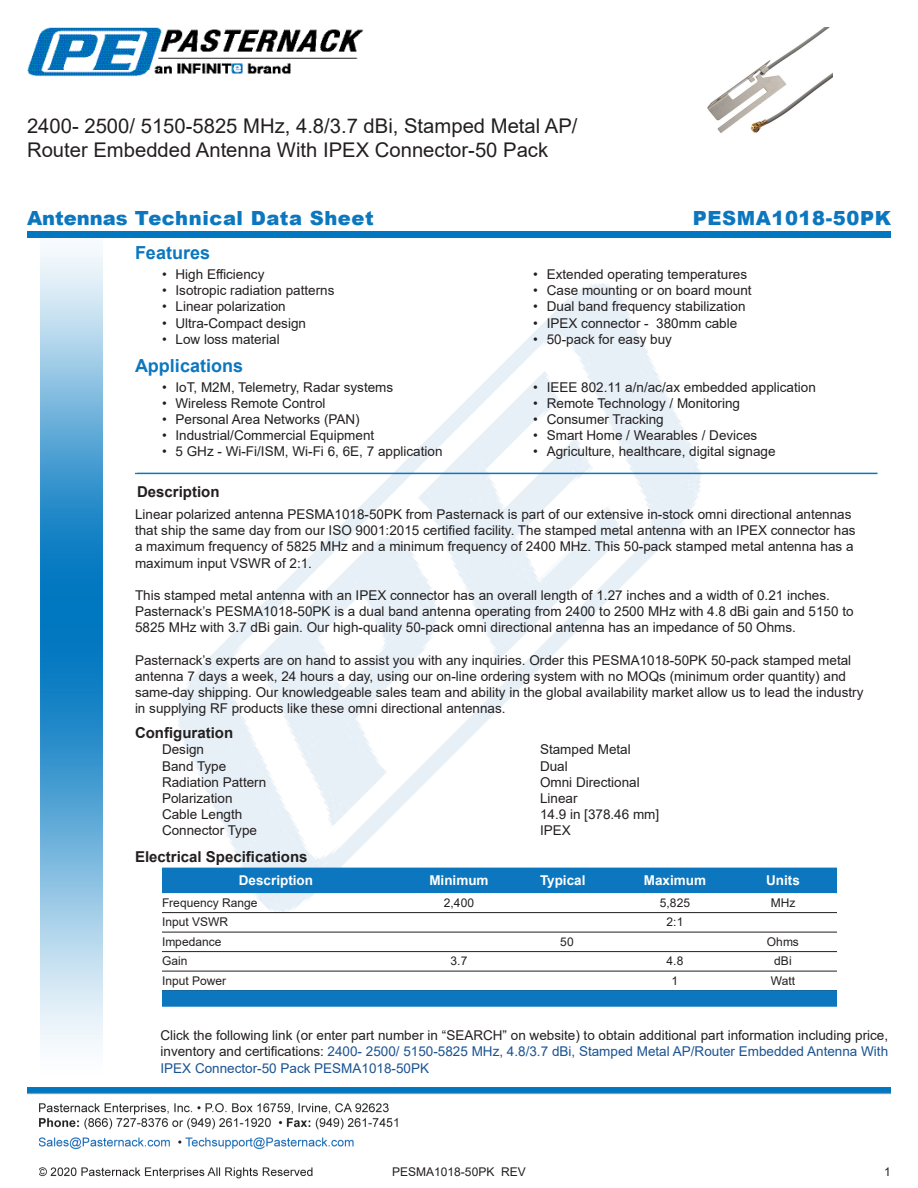
<style>
.page{position:relative;width:918px;height:1188px;background:#fff}
.page>*{position:absolute;margin:0;border:0;box-sizing:border-box;transform-origin:0 0}
.Web_Description_Para{font:20.25px/24.3px "Arial";color:#231f20}
.t1{font:900 19.5px "Arial";letter-spacing:.03em;color:#0c77be}
.Head1{font:700 18px "Arial";color:#0c77be}
.Head1-2{font:700 15px "Arial";color:#231f20}
.MarketingDescription{font:13.5px/16.2px "Arial";color:#231f20}
.Description_and_PN_L{font:13.5px/16.2px "Arial";color:#231f20;text-align:justify}
.Specs_Para{font:13.5px "Arial";color:#231f20}
.Table-Header{font:700 13.5px "Arial";color:#fff}
.Table-Body{font:12px "Arial";color:#231f20}
.MarketingDescription-2{font:700 7.5px "Arial";color:#fff}
.s1{color:#1a5392}
</style>
<div class="page">
<img style="left:102px;top:248px;width:719px;height:722px">
<img style="left:40px;top:237px;width:62px;height:811px">
<img style="left:39px;top:1103px;width:359px;height:76px">
<img style="left:27px;top:1088px;width:864px;height:7px">
<div style="left:27px;top:231px;width:864px;height:6px;background:#0177c0"></div>
<img style="left:27px;top:27px;width:337px;height:50px">
<hr style="left:135px;top:473px;width:743px;height:1px;background:#0c77be">
<div style="left:162px;top:868px;width:675px;height:25px;background:#0c77be"></div>
<hr style="left:162px;top:912px;width:675px;height:1px;background:#231f20">
<hr style="left:162px;top:932px;width:675px;height:1px;background:#231f20">
<hr style="left:162px;top:951px;width:675px;height:1px;background:#231f20">
<hr style="left:162px;top:971px;width:675px;height:1px;background:#231f20">
<div style="left:162px;top:990px;width:675px;height:17px;background:#0c77be"></div>
<img style="left:707px;top:27px;width:125px;height:106px">
<h1 class="Web_Description_Para" style="left:27px;top:114px;width:552px">2400- 2500/ 5150-5825 MHz, 4.8/3.7 dBi, Stamped Metal AP/<br>Router Embedded Antenna With IPEX Connector-50 Pack</h1>
<p class="t1" style="left:27px;top:204px;width:348px">Antennas Technical Data Sheet</p>
<p class="t1" style="left:693px;top:204px;width:200px">PESMA1018-50PK</p>
<p class="Head1" style="left:135px;top:240px;width:77px">Features</p>
<p class="MarketingDescription" style="left:162px;top:266px;width:104px">• High Efficiency</p>
<p class="MarketingDescription" style="left:162px;top:282px;width:174px">• Isotropic radiation patterns</p>
<p class="MarketingDescription" style="left:162px;top:298px;width:125px">• Linear polarization</p>
<p class="MarketingDescription" style="left:162px;top:315px;width:146px">• Ultra-Compact design</p>
<p class="MarketingDescription" style="left:162px;top:331px;width:119px">• Low loss material</p>
<p class="Head1" style="left:135px;top:353px;width:110px">Applications</p>
<p class="MarketingDescription" style="left:162px;top:379px;width:233px">• IoT, M2M, Telemetry, Radar systems</p>
<p class="MarketingDescription" style="left:162px;top:395px;width:165px">• Wireless Remote Control</p>
<p class="MarketingDescription" style="left:162px;top:411px;width:199px">• Personal Area Networks (PAN)</p>
<p class="MarketingDescription" style="left:162px;top:427px;width:214px">• Industrial/Commercial Equipment</p>
<p class="MarketingDescription" style="left:162px;top:444px;width:282px">• 5 GHz - Wi-Fi/ISM, Wi-Fi 6, 6E, 7 application</p>
<p class="MarketingDescription-2" style="left:135px;top:465px;width:4px">.</p>
<p class="MarketingDescription" style="left:533px;top:266px;width:215px">• Extended operating temperatures</p>
<p class="MarketingDescription" style="left:533px;top:282px;width:220px">• Case mounting or on board mount</p>
<p class="MarketingDescription" style="left:533px;top:298px;width:214px">• Dual band frequency stabilization</p>
<p class="MarketingDescription" style="left:533px;top:315px;width:206px">• IPEX connector - 380mm cable</p>
<p class="MarketingDescription" style="left:533px;top:331px;width:140px">• 50-pack for easy buy</p>
<p class="MarketingDescription" style="left:533px;top:379px;width:284px">• IEEE 802.11 a/n/ac/ax embedded application</p>
<p class="MarketingDescription" style="left:533px;top:395px;width:208px">• Remote Technology / Monitoring</p>
<p class="MarketingDescription" style="left:533px;top:411px;width:132px">• Consumer Tracking</p>
<p class="MarketingDescription" style="left:533px;top:427px;width:226px">• Smart Home / Wearables / Devices</p>
<p class="MarketingDescription" style="left:533px;top:444px;width:244px">• Agriculture, healthcare, digital signage</p>
<p class="Head1-2" style="left:137px;top:482px;width:84px">Description</p>
<p class="MarketingDescription" style="left:135px;top:506px;width:722px">Linear polarized antenna PESMA1018-50PK from Pasternack is part of our extensive in-stock omni directional antennas that ship the same day from our ISO 9001:2015 certified facility. The stamped metal antenna with an IPEX connector has a maximum frequency of 5825 MHz and a minimum frequency of 2400 MHz. This 50-pack stamped metal antenna has a maximum input VSWR of 2:1.</p>
<p class="MarketingDescription" style="left:135px;top:587px;width:720px">This stamped metal antenna with an IPEX connector has an overall length of 1.27 inches and a width of 0.21 inches.<br>Pasternack’s PESMA1018-50PK is a dual band antenna operating from 2400 to 2500 MHz with 4.8 dBi gain and 5150 to<br>5825 MHz with 3.7 dBi gain. Our high-quality 50-pack omni directional antenna has an impedance of 50 Ohms.</p>
<p class="MarketingDescription" style="left:135px;top:652px;width:730px">Pasternack’s experts are on hand to assist you with any inquiries. Order this PESMA1018-50PK 50-pack stamped metal antenna 7 days a week, 24 hours a day, using our on-line ordering system with no MOQs (minimum order quantity) and same-day shipping. Our knowledgeable sales team and ability in the global availability market allow us to lead the industry in supplying RF products like these omni directional antennas.</p>
<p class="Head1-2" style="left:135px;top:722px;width:100px">Configuration</p>
<p class="Specs_Para" style="left:162px;top:740px;width:44px">Design</p>
<p class="Specs_Para" style="left:540px;top:740px;width:92px">Stamped Metal</p>
<p class="Specs_Para" style="left:162px;top:757px;width:66px">Band Type</p>
<p class="Specs_Para" style="left:540px;top:757px;width:29px">Dual</p>
<p class="Specs_Para" style="left:162px;top:773px;width:106px">Radiation Pattern</p>
<p class="Specs_Para" style="left:540px;top:773px;width:101px">Omni Directional</p>
<p class="Specs_Para" style="left:162px;top:789px;width:72px">Polarization</p>
<p class="Specs_Para" style="left:540px;top:789px;width:39px">Linear</p>
<p class="Specs_Para" style="left:162px;top:805px;width:82px">Cable Length</p>
<p class="Specs_Para" style="left:540px;top:805px;width:121px">14.9 in [378.46 mm]</p>
<p class="Specs_Para" style="left:162px;top:821px;width:97px">Connector Type</p>
<p class="Specs_Para" style="left:540px;top:821px;width:32px">IPEX</p>
<p class="Head1-2" style="left:135px;top:846px;width:174px">Electrical Specifications</p>
<p class="Table-Header" style="left:239px;top:871px;width:76px">Description</p>
<p class="Table-Header" style="left:429px;top:871px;width:61px">Minimum</p>
<p class="Table-Header" style="left:540px;top:871px;width:47px">Typical</p>
<p class="Table-Header" style="left:644px;top:871px;width:64px">Maximum</p>
<p class="Table-Header" style="left:766px;top:871px;width:35px">Units</p>
<p class="Table-Body" style="left:162px;top:894px;width:97px">Frequency Range</p>
<p class="Table-Body" style="left:444px;top:894px;width:32px">2,400</p>
<p class="Table-Body" style="left:660px;top:894px;width:32px">5,825</p>
<p class="Table-Body" style="left:771px;top:894px;width:26px">MHz</p>
<p class="Table-Body" style="left:162px;top:914px;width:68px">Input VSWR</p>
<p class="Table-Body" style="left:667px;top:914px;width:18px">2:1</p>
<p class="Table-Body" style="left:162px;top:933px;width:61px">Impedance</p>
<p class="Table-Body" style="left:560px;top:933px;width:15px">50</p>
<p class="Table-Body" style="left:767px;top:933px;width:34px">Ohms</p>
<p class="Table-Body" style="left:162px;top:953px;width:27px">Gain</p>
<p class="Table-Body" style="left:451px;top:953px;width:18px">3.7</p>
<p class="Table-Body" style="left:667px;top:953px;width:18px">4.8</p>
<p class="Table-Body" style="left:774px;top:953px;width:19px">dBi</p>
<p class="Table-Body" style="left:162px;top:972px;width:66px">Input Power</p>
<p class="Table-Body" style="left:672px;top:972px;width:8px">1</p>
<p class="Table-Body" style="left:771px;top:972px;width:26px">Watt</p>
<p class="Description_and_PN_L" style="left:160px;top:1027px;width:729px">Click the following link (or enter part number in “SEARCH” on website) to obtain additional part information including price, inventory and certifications: <span class="s1">2400- 2500/ 5150-5825 MHz, 4.8/3.7 dBi, Stamped Metal AP/Router Embedded Antenna With IPEX Connector-50 Pack PESMA1018-50PK</span></p>
<p class="Table-Body" style="left:392px;top:1163px;width:135px">PESMA1018-50PK REV</p>
<p class="Table-Body" style="left:884px;top:1163px;width:8px">1</p>
</div>
